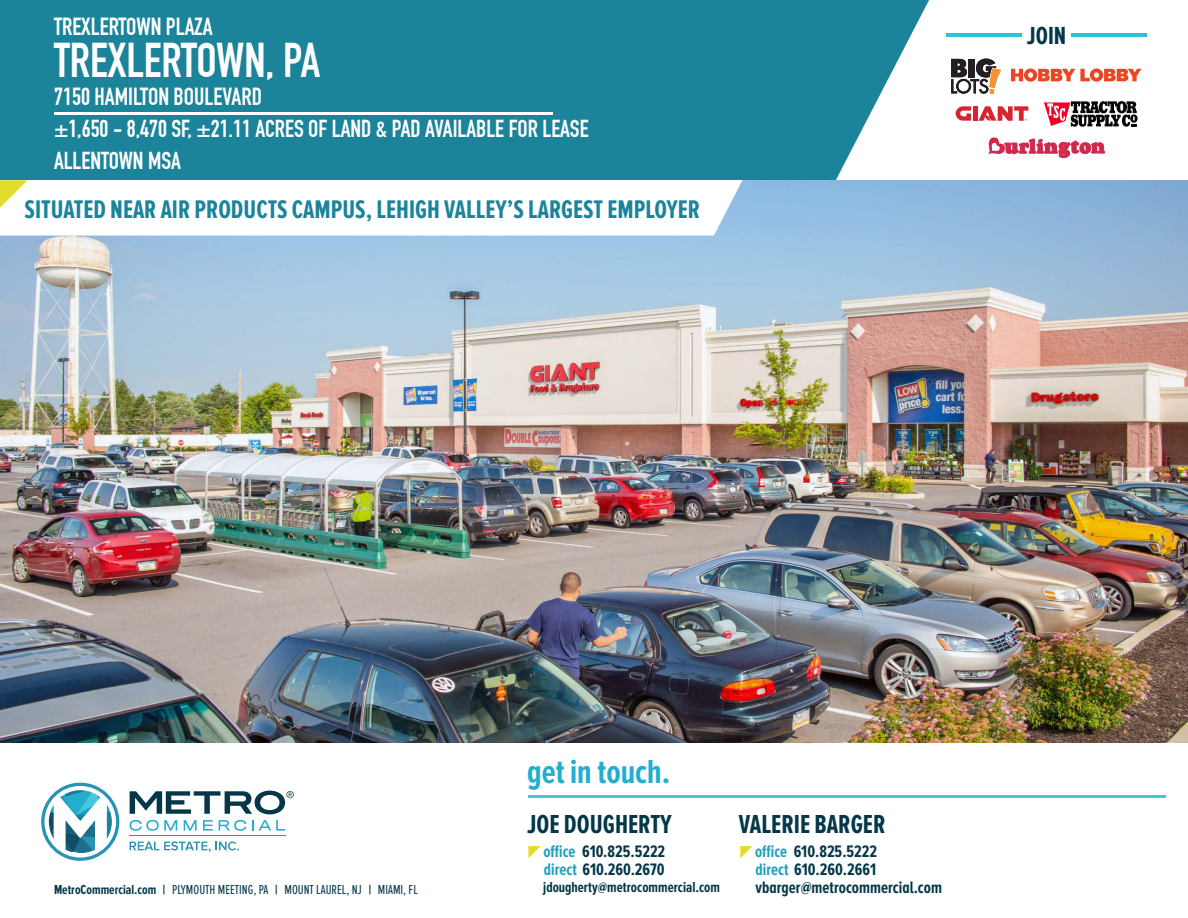
<style>
.page{position:relative;width:1188px;height:918px;background:#fff}
.page>*{position:absolute;margin:0;border:0;box-sizing:border-box;transform-origin:0 0}
.t1{font:47.7px "DIN Engschrift";color:#fff}
.t2{font:700 34.65px "Proxima Nova Ex Cn";color:#23aecd}
.t3{font:700 27px "Proxima Nova A Ex Cn";color:#043747}
.t4{font:700 27px "Proxima Nova Ex Cn";color:#043747}
.t5{font:700 26.4px "Proxima Nova Ex Cn";color:#1c849a}
.t6{font:700 25.65px "Proxima Nova A Ex Cn";color:#043747}
.t7{font:24.15px "DIN Engschrift";color:#fff}
.t8{font:24px/31.8px "DIN Engschrift";color:#fff}
.t9{font:700 17.25px/18px "Proxima Nova A Ex Cn";color:#043747}
.t10{font:700 17.25px/18px "Proxima Nova Ex Cn";color:#043747}
.t11{font:700 15px "Proxima Nova Ex Cn";color:#043747}
.t12{font:13.5px "Proxima Nova Ex Cn";color:#043747}
.s1{color:#1da1c0}
.s2{font-weight:700}
</style>
<div class="page">
<img style="left:0;top:180px;width:1188px;height:562px">
<div style="left:0;top:0;width:1188px;height:180px;background:#1c849a"></div>
<svg style="left:836px;top:0;width:352px;height:180px;fill:#fff"></svg>
<hr style="left:54px;top:112px;width:498px;height:2px;background:#fff">
<hr style="left:529px;top:795px;width:637px;height:3px;background:#44c5e0">
<svg style="left:0;top:180px;width:743px;height:56px"></svg>
<svg style="left:41px;top:783px;width:78px;height:78px"></svg>
<hr style="left:130px;top:835px;width:156px;height:1px;background:#2894b3">
<svg style="left:130px;top:820px;width:47px;height:11px"></svg>
<svg style="left:184px;top:820px;width:13px;height:11px"></svg>
<svg style="left:203px;top:820px;width:10px;height:11px"></svg>
<svg style="left:219px;top:820px;width:27px;height:11px"></svg>
<svg style="left:252px;top:820px;width:33px;height:11px"></svg>
<svg style="left:130px;top:841px;width:109px;height:11px"></svg>
<svg style="left:130px;top:791px;width:164px;height:23px"></svg>
<svg style="left:740px;top:846px;width:13px;height:12px"></svg>
<hr style="left:1072px;top:33px;width:75px;height:3px;background:#2dc0da">
<hr style="left:946px;top:33px;width:76px;height:3px;background:#2dc0da">
<svg style="left:951px;top:59px;width:50px;height:35px;background:#8b8078"></svg>
<svg style="left:1011px;top:68px;width:130px;height:14px;background:#f4907d"></svg>
<svg style="left:956px;top:106px;width:15px;height:15px"></svg>
<div style="left:973px;top:106px;width:5px;height:15px;background:#d62430"></div>
<svg style="left:979px;top:101px;width:159px;height:114px;background:#c7c1d0"></svg>
<svg style="left:528px;top:846px;width:13px;height:12px"></svg>
<p class="t7" style="left:54px;top:12px;width:160px">TREXLERTOWN PLAZA</p>
<h1 class="t1" style="left:54px;top:32px;width:268px">TREXLERTOWN, PA</h1>
<p class="t7" style="left:54px;top:82px;width:209px">7150 HAMILTON BOULEVARD</p>
<p class="t8" style="left:54px;top:113px;width:536px">±1,650 - 8,470 SF, ±21.11 ACRES OF LAND &amp; PAD AVAILABLE FOR LEASE<br>ALLENTOWN MSA</p>
<p class="t5" style="left:25px;top:195px;width:677px">SITUATED NEAR AIR PRODUCTS CAMPUS, LEHIGH VALLEY’S LARGEST EMPLOYER</p>
<p class="t6" style="left:1027px;top:21px;width:41px">JOIN</p>
<h2 class="t2" style="left:527px;top:752px;width:145px">get in touch.</h2>
<p class="t4" style="left:527px;top:809px;width:146px">JOE DOUGHERTY</p>
<p class="t10" style="left:543px;top:843px;width:123px"><span class="s1">office</span> 610.825.5222 <span class="s1">direct</span> 610.260.2670</p>
<p class="t12" style="left:54px;top:882px;width:365px"><span class="s2">MetroCommercial.com |</span> PLYMOUTH MEETING, PA <span class="s2">|</span> MOUNT LAUREL, NJ <span class="s2">|</span> MIAMI, FL</p>
<p class="t11" style="left:543px;top:879px;width:178px">jdougherty@metrocommercial.com</p>
<p class="t3" style="left:739px;top:810px;width:148px">VALERIE BARGER</p>
<p class="t9" style="left:755px;top:843px;width:189px"><span class="s1">office</span> 610.825.5222<br><span class="s1">direct</span> 610.260.2661 vbarger@metrocommercial.com</p>
</div>
